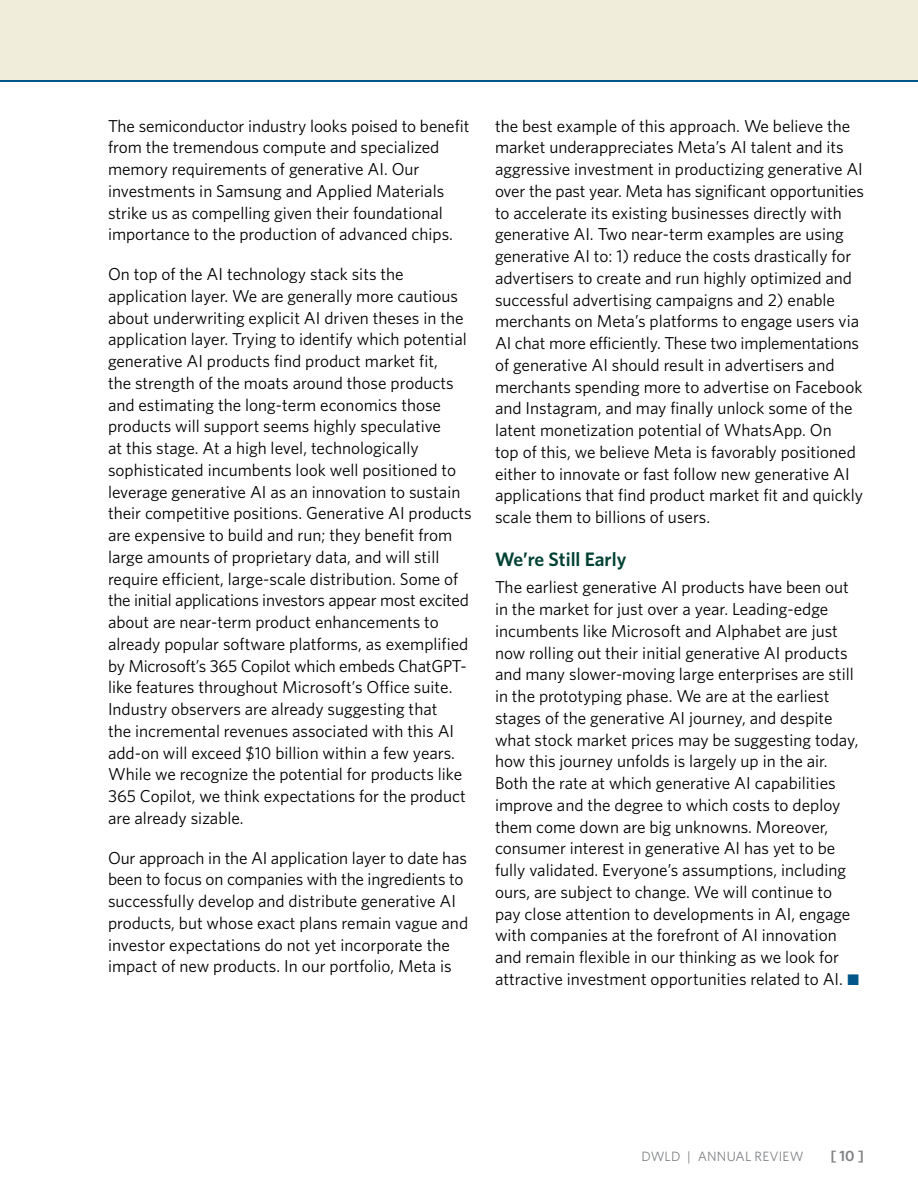
<style>
.page{position:relative;width:918px;height:1188px;background:#fff}
.page>*{position:absolute;margin:0;border:0;box-sizing:border-box;transform-origin:0 0}
.t1{font:600 19.5px "Whitney";color:#004133}
.Body{font:17.25px/21.8px "Whitney";color:#000}
.t2{font:600 15px "Whitney";color:#808285}
.t3{font:13.5px "Whitney";letter-spacing:.01em;color:#808285}
.s1{font-family:"Mercury Text G1";color:#005689}
</style>
<div class="page">
<div style="left:0;top:0;width:918px;height:80px;background:#f0eedb"></div>
<hr style="left:0;top:80px;width:918px;height:2px;background:#005689">
<p class="Body" style="left:108px;top:114px;width:363px">The semiconductor industry looks poised to benefit from the tremendous compute and specialized memory requirements of generative AI. Our investments in Samsung and Applied Materials strike us as compelling given their foundational importance to the production of advanced chips.</p>
<p class="Body" style="left:108px;top:263px;width:365px">On top of the AI technology stack sits the application layer. We are generally more cautious about underwriting explicit AI driven theses in the application layer. Trying to identify which potential generative AI products find product market fit,<br>the strength of the moats around those products and estimating the long-term economics those products will support seems highly speculative<br>at this stage. At a high level, technologically sophisticated incumbents look well positioned to leverage generative AI as an innovation to sustain their competitive positions. Generative AI products are expensive to build and run; they benefit from large amounts of proprietary data, and will still require efficient, large-scale distribution. Some of the initial applications investors appear most excited about are near-term product enhancements to already popular software platforms, as exemplified by Microsoft’s 365 Copilot which embeds ChatGPT&shy;like features throughout Microsoft’s Office suite.<br>Industry observers are already suggesting that<br>the incremental revenues associated with this AI add-on will exceed $10 billion within a few years.<br>While we recognize the potential for products like 365 Copilot, we think expectations for the product are already sizable.</p>
<p class="Body" style="left:108px;top:846px;width:362px">Our approach in the AI application layer to date has been to focus on companies with the ingredients to successfully develop and distribute generative AI products, but whose exact plans remain vague and investor expectations do not yet incorporate the impact of new products. In our portfolio, Meta is</p>
<p class="Body" style="left:495px;top:114px;width:371px">the best example of this approach. We believe the market underappreciates Meta’s AI talent and its aggressive investment in productizing generative AI over the past year. Meta has significant opportunities to accelerate its existing businesses directly with generative AI. Two near-term examples are using generative AI to: 1) reduce the costs drastically for advertisers to create and run highly optimized and successful advertising campaigns and 2) enable merchants on Meta’s platforms to engage users via AI chat more efficiently. These two implementations of generative AI should result in advertisers and merchants spending more to advertise on Facebook and Instagram, and may finally unlock some of the latent monetization potential of WhatsApp. On<br>top of this, we believe Meta is favorably positioned either to innovate or fast follow new generative AI applications that find product market fit and quickly scale them to billions of users.</p>
<h2 class="t1" style="left:495px;top:546px;width:133px">We’re Still Early</h2>
<p class="Body" style="left:495px;top:576px;width:366px">The earliest generative AI products have been out in the market for just over a year. Leading-edge incumbents like Microsoft and Alphabet are just now rolling out their initial generative AI products and many slower-moving large enterprises are still in the prototyping phase. We are at the earliest stages of the generative AI journey, and despite what stock market prices may be suggesting today, how this journey unfolds is largely up in the air.<br>Both the rate at which generative AI capabilities improve and the degree to which costs to deploy them come down are big unknowns. Moreover, consumer interest in generative AI has yet to be fully validated. Everyone’s assumptions, including ours, are subject to change. We will continue to pay close attention to developments in AI, engage with companies at the forefront of AI innovation and remain flexible in our thinking as we look for attractive investment opportunities related to AI. <span class="s1">•</span></p>
<p class="t3" style="left:641px;top:1147px;width:164px">DWLD | ANNUAL REVIEW</p>
<p class="t2" style="left:831px;top:1146px;width:35px">[ 10 ]</p>
</div>
